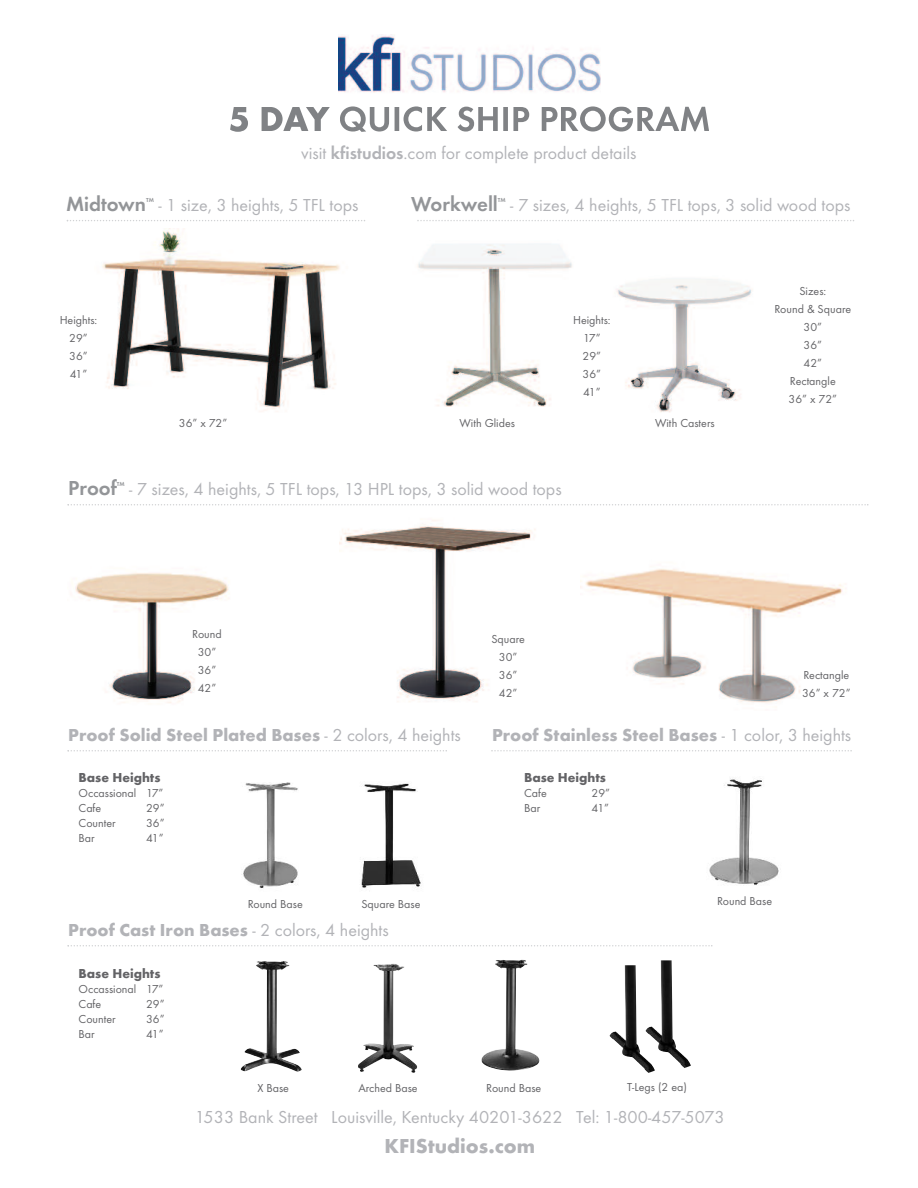
<style>
.page{position:relative;width:918px;height:1188px;background:#fff}
.page>*{position:absolute;margin:0;border:0;box-sizing:border-box;transform-origin:0 0}
.t1{font:600 21px "Futura T";color:#939598}
.t2{font:700 21px "Futura T";color:#b2b3b7}
.t3{font:18px "Futura T";color:#b2b3b7}
.t4{font:700 18px "Futura T";color:#b2b3b7}
.t5{font:700 13.5px "Futura T";color:#636366}
.t6{font:12px/18px "Futura T";color:#636366;text-align:center}
.t7{font:600 6px "Futura T";color:#939598}
.s1{font-weight:600}
.s2{font-weight:400}
</style>
<div class="page">
<img style="left:338px;top:34px;width:262px;height:59px">
<svg style="left:230px;top:107px;width:100px;height:25px"></svg>
<svg style="left:340px;top:106px;width:369px;height:26px"></svg>
<img style="left:342px;top:106px;width:258px;height:5px">
<svg style="left:68px;top:504px;width:800px;height:2px"></svg>
<img style="left:339px;top:520px;width:197px;height:182px">
<img style="left:75px;top:572px;width:154px;height:131px">
<img style="left:581px;top:569px;width:262px;height:134px">
<img style="left:240px;top:961px;width:62px;height:111px">
<img style="left:481px;top:960px;width:59px;height:111px">
<img style="left:358px;top:964px;width:59px;height:109px">
<img style="left:609px;top:965px;width:46px;height:108px">
<img style="left:361px;top:783px;width:60px;height:105px">
<img style="left:241px;top:782px;width:57px;height:106px">
<img style="left:709px;top:778px;width:70px;height:107px">
<img style="left:645px;top:960px;width:46px;height:108px">
<svg style="left:68px;top:750px;width:379px;height:2px"></svg>
<svg style="left:491px;top:750px;width:361px;height:2px"></svg>
<svg style="left:68px;top:945px;width:644px;height:1px"></svg>
<svg style="left:67px;top:220px;width:298px;height:1px"></svg>
<img style="left:102px;top:228px;width:238px;height:183px">
<img style="left:617px;top:279px;width:135px;height:134px">
<svg style="left:417px;top:220px;width:437px;height:1px"></svg>
<img style="left:417px;top:244px;width:155px;height:163px">
<div style="left:54px;top:315px;width:49px;height:108px;background:#fff"></div>
<h2 class="t3" style="left:301px;top:142px;width:337px">visit <span class="s1">kfistudios</span>.com for complete product details</h2>
<h1 class="t1" style="left:66px;top:192px;width:82px">Midtown</h1>
<p class="t7" style="left:146px;top:197px;width:9px">TM</p>
<h2 class="t3" style="left:158px;top:195px;width:202px">- 1 size, 3 heights, 5 TFL tops</h2>
<h1 class="t1" style="left:411px;top:192px;width:88px">Workwell</h1>
<p class="t7" style="left:498px;top:197px;width:9px">TM</p>
<h2 class="t3" style="left:510px;top:195px;width:342px">- 7 sizes, 4 heights, 5 TFL tops, 3 solid wood tops</h2>
<p class="t6" style="left:60px;top:310px;width:39px">Heights:<br>29”<br>36”<br>41”</p>
<p class="t6" style="left:573px;top:310px;width:39px">Heights:<br>17”<br>29”<br>36”<br>41”</p>
<p class="t6" style="left:179px;top:413px;width:50px">36” x 72”</p>
<p class="t6" style="left:459px;top:413px;width:57px">With Glides</p>
<p class="t6" style="left:655px;top:413px;width:61px">With Casters</p>
<h1 class="t1" style="left:68px;top:475px;width:50px">Proof</h1>
<p class="t7" style="left:117px;top:480px;width:9px">TM</p>
<h2 class="t3" style="left:129px;top:478px;width:434px">- 7 sizes, 4 heights, 5 TFL tops, 13 HPL tops, 3 solid wood tops</h2>
<p class="t6" style="left:192px;top:625px;width:31px">Round<br>30”<br>36”<br>42”</p>
<p class="t6" style="left:491px;top:630px;width:35px">Square<br>30”<br>36”<br>42”</p>
<p class="t6" style="left:775px;top:282px;width:78px">Sizes:<br>Round &amp; Square<br>30”<br>36”<br>42”<br>Rectangle<br>36” x 72”</p>
<p class="t6" style="left:802px;top:666px;width:50px;text-align:left">Rectangle<br>36” x 72”</p>
<h2 class="t4" style="left:68px;top:724px;width:394px">Proof Solid Steel Plated Bases <span class="s2">- 2 colors, 4 heights</span></h2>
<h2 class="t4" style="left:492px;top:724px;width:361px">Proof Stainless Steel Bases <span class="s2">- 1 color, 3 heights</span></h2>
<p class="t5" style="left:79px;top:769px;width:83px">Base Heights</p>
<p class="t6" style="left:79px;top:785px;width:86px;line-height:15px;text-align:left">Occassional 17”<br>Cafe</p>
<p class="t6" style="left:146px;top:799px;width:20px">29”</p>
<p class="t6" style="left:79px;top:814px;width:39px">Counter</p>
<p class="t6" style="left:146px;top:814px;width:20px">36”</p>
<p class="t6" style="left:79px;top:829px;width:18px">Bar</p>
<p class="t6" style="left:146px;top:829px;width:19px">41”</p>
<p class="t5" style="left:524px;top:769px;width:83px">Base Heights</p>
<p class="t6" style="left:524px;top:784px;width:24px">Cafe</p>
<p class="t6" style="left:592px;top:784px;width:20px">29”</p>
<p class="t6" style="left:524px;top:799px;width:18px">Bar</p>
<p class="t6" style="left:592px;top:799px;width:19px">41”</p>
<p class="t6" style="left:248px;top:894px;width:57px">Round Base</p>
<p class="t6" style="left:361px;top:895px;width:61px">Square Base</p>
<h2 class="t4" style="left:68px;top:919px;width:322px">Proof Cast Iron Bases <span class="s2">- 2 colors, 4 heights</span></h2>
<p class="t5" style="left:79px;top:966px;width:83px">Base Heights</p>
<p class="t6" style="left:79px;top:982px;width:86px;line-height:15px;text-align:left">Occassional 17”<br>Cafe</p>
<p class="t6" style="left:146px;top:995px;width:20px">29”</p>
<p class="t6" style="left:79px;top:1010px;width:39px">Counter</p>
<p class="t6" style="left:146px;top:1010px;width:20px">36”</p>
<p class="t6" style="left:79px;top:1025px;width:18px">Bar</p>
<p class="t6" style="left:146px;top:1025px;width:19px">41”</p>
<p class="t6" style="left:257px;top:1079px;width:33px">X Base</p>
<p class="t6" style="left:358px;top:1079px;width:61px">Arched Base</p>
<p class="t6" style="left:486px;top:1079px;width:57px">Round Base</p>
<p class="t6" style="left:627px;top:1078px;width:61px">T-Legs (2 ea)</p>
<p class="t6" style="left:717px;top:892px;width:57px">Round Base</p>
<h2 class="t3" style="left:195px;top:1106px;width:531px">1533 Bank Street Louisville, Kentucky 40201-3622 Tel: 1-800-457-5073</h2>
<h1 class="t2" style="left:384px;top:1133px;width:152px">KFIStudios.com</h1>
</div>
